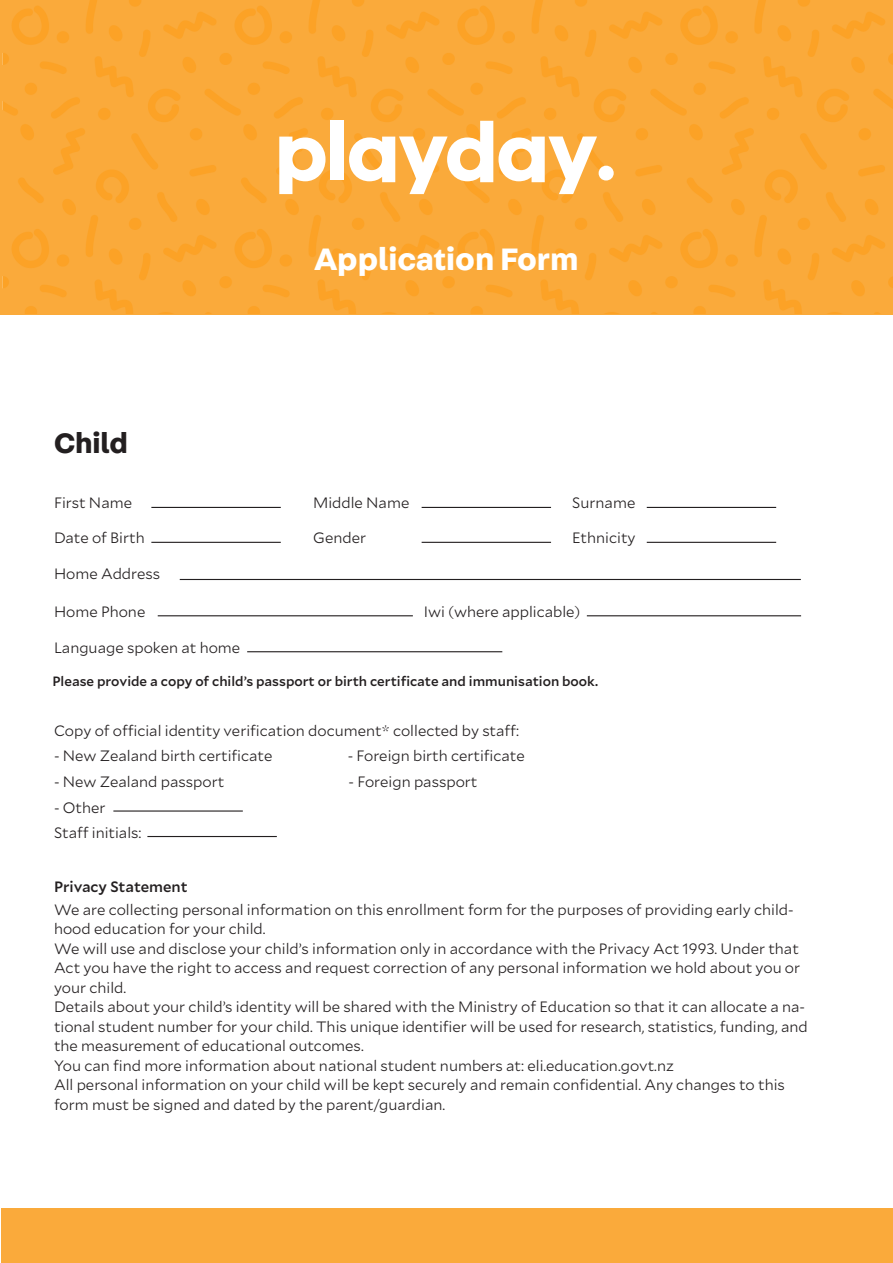
<style>
.page{position:relative;width:893px;height:1263px;background:#fff}
.page>*{position:absolute;margin:0;border:0;box-sizing:border-box;transform-origin:0 0}
.t1{font:700 33px "Fabriga";color:#fff}
.t2{font:700 30px "Fabriga";color:#231f20}
.t3{font:300 15px/19.5px "Mallory";color:#231f20}
.t4{font:500 15px "Mallory";color:#231f20}
.t5{font:500 13.5px "Mallory";color:#231f20}
</style>
<div class="page">
<img style="left:0;top:1px;width:893px;height:313px">
<svg style="left:279px;top:137px;width:46px;height:57px"></svg>
<div style="left:331px;top:121px;width:13px;height:59px;background:#fff"></div>
<svg style="left:349px;top:121px;width:248px;height:73px"></svg>
<div style="left:599px;top:166px;width:15px;height:14px;background:#fff;border-radius:50%"></div>
<div style="left:1px;top:1209px;width:892px;height:54px;background:#faaa3b"></div>
<hr style="left:180px;top:579px;width:621px;height:1px;background:#231f20">
<hr style="left:158px;top:615px;width:255px;height:1px;background:#231f20">
<hr style="left:587px;top:615px;width:214px;height:1px;background:#231f20">
<hr style="left:247px;top:651px;width:255px;height:1px;background:#231f20">
<hr style="left:422px;top:507px;width:129px;height:1px;background:#231f20">
<hr style="left:422px;top:542px;width:129px;height:1px;background:#231f20">
<hr style="left:647px;top:507px;width:129px;height:1px;background:#231f20">
<hr style="left:647px;top:542px;width:129px;height:1px;background:#231f20">
<hr style="left:151px;top:507px;width:130px;height:1px;background:#231f20">
<hr style="left:151px;top:542px;width:130px;height:1px;background:#231f20">
<hr style="left:113px;top:810px;width:130px;height:2px;background:#231f20">
<hr style="left:147px;top:836px;width:130px;height:1px;background:#231f20">
<p class="t2" style="left:54px;top:423px;width:76px">Child</p>
<p class="t1" style="left:315px;top:236px;width:266px">Application Form</p>
<p class="t3" style="left:54px;top:492px;width:80px">First Name</p>
<p class="t3" style="left:313px;top:492px;width:98px">Middle Name</p>
<p class="t3" style="left:572px;top:492px;width:65px">Surname</p>
<p class="t3" style="left:54px;top:527px;width:92px">Date of Birth</p>
<p class="t3" style="left:313px;top:527px;width:54px">Gender</p>
<p class="t3" style="left:572px;top:527px;width:65px">Ethnicity</p>
<p class="t3" style="left:54px;top:563px;width:108px">Home Address</p>
<p class="t3" style="left:54px;top:601px;width:93px">Home Phone</p>
<p class="t3" style="left:424px;top:601px;width:158px">Iwi (where applicable)</p>
<p class="t3" style="left:54px;top:637px;width:188px">Language spoken at home</p>
<p class="t5" style="left:52px;top:671px;width:547px">Please provide a copy of child’s passport or birth certificate and immunisation book.</p>
<p class="t3" style="left:54px;top:720px;width:467px">Copy of official identity verification document* collected by staff:</p>
<p class="t3" style="left:54px;top:746px;width:220px">- New Zealand birth certificate</p>
<p class="t3" style="left:348px;top:746px;width:179px">- Foreign birth certificate</p>
<p class="t3" style="left:54px;top:771px;width:172px">- New Zealand passport</p>
<p class="t3" style="left:349px;top:771px;width:130px">- Foreign passport</p>
<p class="t3" style="left:54px;top:797px;width:53px">- Other</p>
<p class="t3" style="left:54px;top:822px;width:89px">Staff initials:</p>
<p class="t4" style="left:54px;top:876px;width:135px">Privacy Statement</p>
<p class="t3" style="left:54px;top:899px;width:741px">We are collecting personal information on this enrollment form for the purposes of providing early child&shy;hood education for your child.</p>
<p class="t3" style="left:54px;top:938px;width:748px;text-align:justify">We will use and disclose your child’s information only in accordance with the Privacy Act 1993. Under that Act you have the right to access and request correction of any personal information we hold about you or your child.</p>
<p class="t3" style="left:54px;top:996px;width:755px">Details about your child’s identity will be shared with the Ministry of Education so that it can allocate a na&shy;tional student number for your child. This unique identifier will be used for research, statistics, funding, and the measurement of educational outcomes.</p>
<p class="t3" style="left:54px;top:1055px;width:621px">You can find more information about national student numbers at: eli.education.govt.nz</p>
<p class="t3" style="left:54px;top:1074px;width:732px">All personal information on your child will be kept securely and remain confidential. Any changes to this form must be signed and dated by the parent/guardian.</p>
</div>
